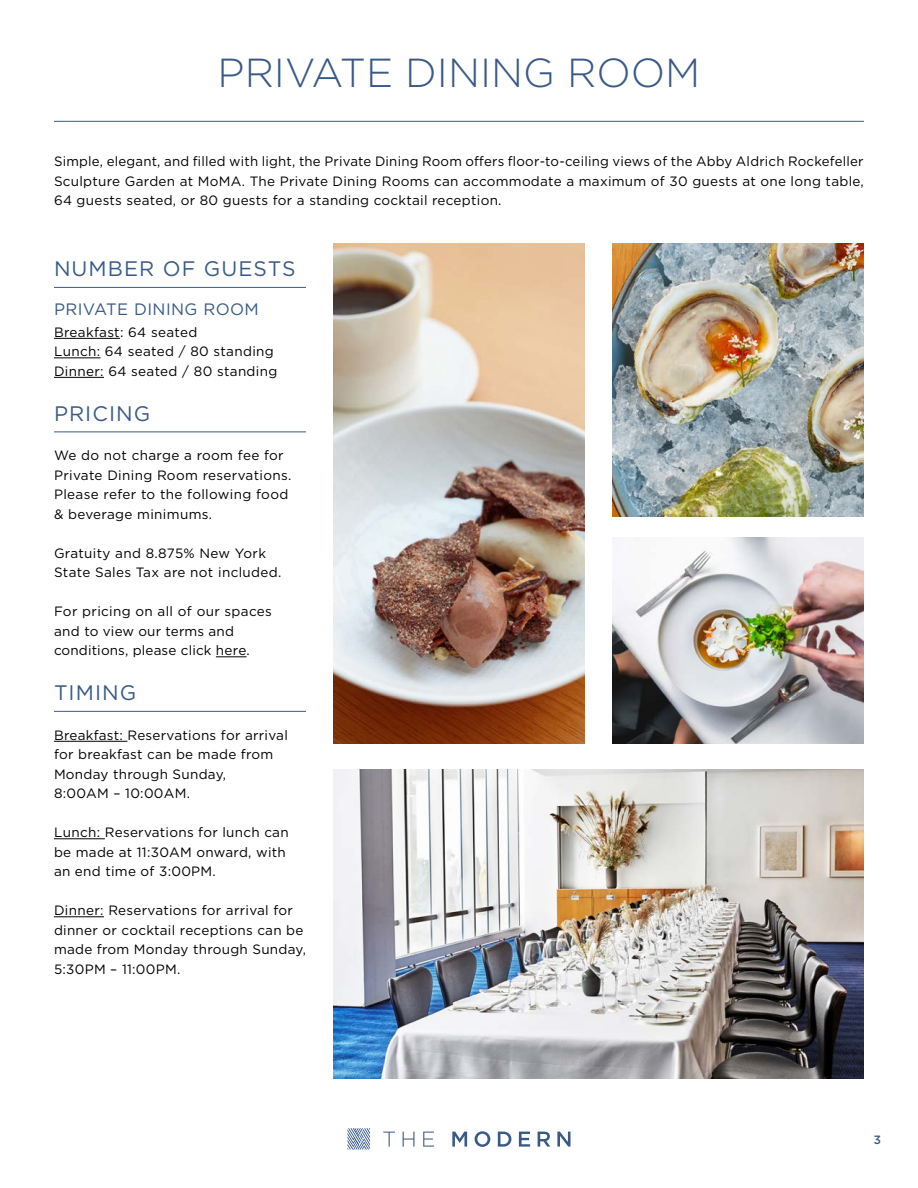
<style>
.page{position:relative;width:918px;height:1188px;background:#fff}
.page>*{position:absolute;margin:0;border:0;box-sizing:border-box;transform-origin:0 0}
.t1{font:300 40.5px "Gotham";color:#395a87}
.t2{font:21px "Gotham";letter-spacing:.05em;color:#395a87}
.t3{font:16.5px "Gotham";letter-spacing:.025em;color:#395a87}
.t4{font:13.5px/19.5px "Gotham";letter-spacing:.02em;color:#000}
.t5{font:500 12px "Gotham";color:#395a87}
.s1{color:#000101}
</style>
<div class="page">
<img style="left:333px;top:769px;width:531px;height:309px">
<hr style="left:54px;top:121px;width:810px;height:1px;background:#395a87">
<hr style="left:54px;top:287px;width:252px;height:1px;background:#395a87">
<hr style="left:54px;top:338px;width:66px;height:1px;background:#000">
<hr style="left:54px;top:358px;width:46px;height:1px;background:#000">
<hr style="left:54px;top:377px;width:50px;height:1px;background:#000">
<hr style="left:54px;top:432px;width:252px;height:1px;background:#395a87">
<hr style="left:216px;top:656px;width:31px;height:1px;background:#000101">
<hr style="left:54px;top:711px;width:252px;height:1px;background:#395a87">
<hr style="left:54px;top:741px;width:73px;height:1px;background:#000">
<hr style="left:54px;top:838px;width:51px;height:1px;background:#000">
<hr style="left:54px;top:916px;width:50px;height:1px;background:#000">
<img style="left:333px;top:244px;width:252px;height:499px">
<img style="left:612px;top:537px;width:252px;height:206px">
<img style="left:612px;top:244px;width:252px;height:273px">
<svg style="left:348px;top:1128px;width:22px;height:21px"></svg>
<svg style="left:383px;top:1132px;width:12px;height:15px"></svg>
<svg style="left:403px;top:1132px;width:11px;height:15px"></svg>
<svg style="left:423px;top:1132px;width:11px;height:15px"></svg>
<svg style="left:452px;top:1132px;width:15px;height:15px"></svg>
<svg style="left:475px;top:1131px;width:15px;height:16px"></svg>
<svg style="left:498px;top:1132px;width:13px;height:15px"></svg>
<svg style="left:519px;top:1132px;width:11px;height:15px"></svg>
<svg style="left:538px;top:1132px;width:12px;height:15px"></svg>
<svg style="left:557px;top:1132px;width:13px;height:15px"></svg>
<h1 class="t1" style="left:218px;top:47px;width:484px">PRIVATE DINING ROOM</h1>
<p class="t4" style="left:54px;top:152px;width:811px;text-align:justify">Simple, elegant, and filled with light, the Private Dining Room offers floor-to-ceiling views of the Abby Aldrich Rockefeller Sculpture Garden at MoMA. The Private Dining Rooms can accommodate a maximum of 30 guests at one long table, 64 guests seated, or 80 guests for a standing cocktail reception.</p>
<h2 class="t2" style="left:54px;top:255px;width:243px">NUMBER OF GUESTS</h2>
<p class="t3" style="left:54px;top:298px;width:206px">PRIVATE DINING ROOM</p>
<p class="t4" style="left:54px;top:322px;width:225px">Breakfast: 64 seated<br>Lunch: 64 seated / 80 standing<br>Dinner: 64 seated / 80 standing</p>
<h2 class="t2" style="left:54px;top:400px;width:98px">PRICING</h2>
<p class="t4" style="left:54px;top:446px;width:239px">We do not charge a room fee for<br>Private Dining Room reservations.<br>Please refer to the following food &amp; beverage minimums.</p>
<p class="t4" style="left:54px;top:543px;width:229px">Gratuity and 8.875% New York<br>State Sales Tax are not included.</p>
<p class="t4" style="left:54px;top:602px;width:219px">For pricing on all of our spaces and to view our terms and conditions, please click <span class="s1">here</span>.</p>
<h2 class="t2" style="left:54px;top:679px;width:84px">TIMING</h2>
<p class="t4" style="left:54px;top:725px;width:235px">Breakfast: Reservations for arrival for breakfast can be made from<br>Monday through Sunday,<br>8:00AM – 10:00AM.</p>
<p class="t4" style="left:54px;top:823px;width:236px">Lunch: Reservations for lunch can be made at 11:30AM onward, with an end time of 3:00PM.</p>
<p class="t4" style="left:54px;top:901px;width:254px">Dinner: Reservations for arrival for dinner or cocktail receptions can be made from Monday through Sunday,<br>5:30PM – 11:00PM.</p>
<p class="t5" style="left:874px;top:1132px;width:9px">3</p>
</div>
